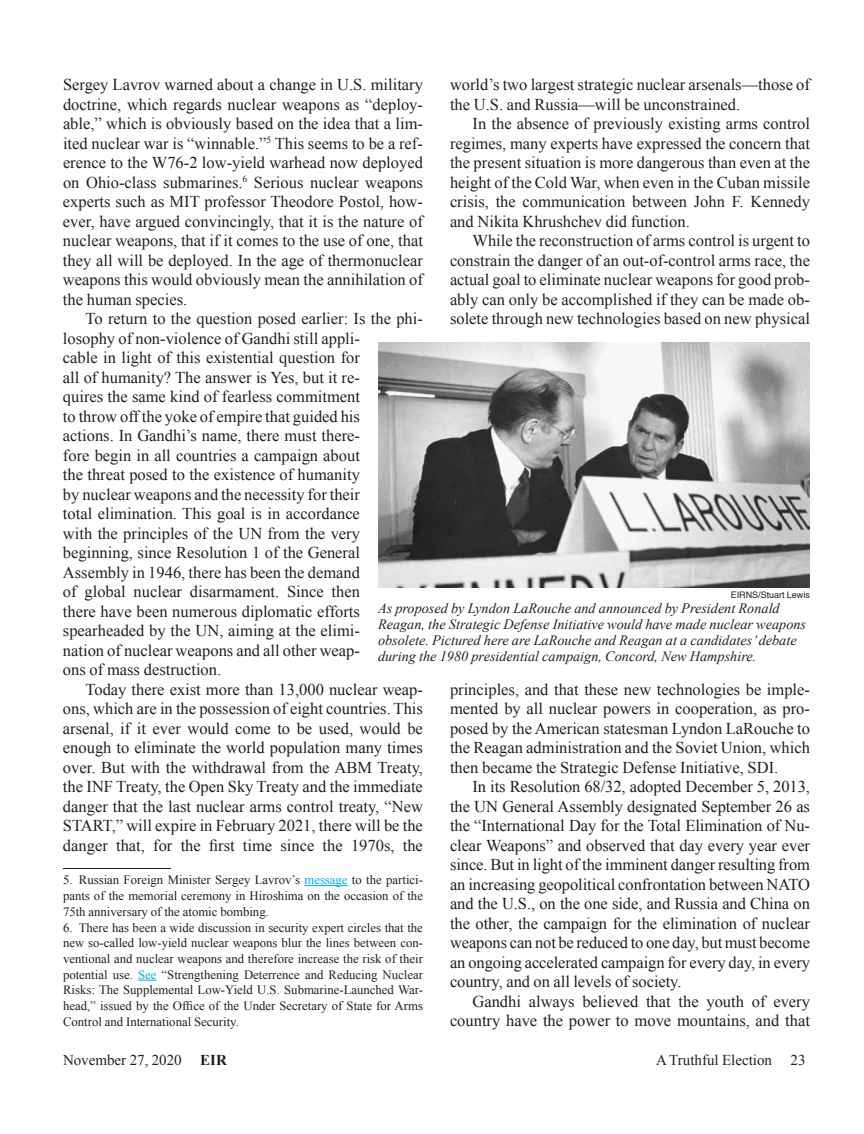
<style>
.page{position:relative;width:864px;height:1134px;background:#fff}
.page>*{position:absolute;margin:0;border:0;box-sizing:border-box;transform-origin:0 0}
.t1{font:16.5px/19.5px "Times New Roman";color:#231f20;text-align:justify}
.t2{font:15px "Times New Roman";color:#231f20}
.t3{font:italic 14.25px/15.8px "Times New Roman";color:#231f20}
.t4{font:12.75px/15.8px "Times New Roman";color:#231f20;text-align:justify}
.t5{font:9px "Helvetica";color:#231f20}
.s1{color:#00aeef}
.s2{font-weight:700}
</style>
<div class="page">
<hr style="left:63px;top:868px;width:108px;height:1px;background:#231f20">
<hr style="left:304px;top:885px;width:44px;height:1px;background:#00aeef">
<svg style="left:138px;top:980px;width:19px;height:1px"></svg>
<img style="left:378px;top:342px;width:432px;height:245px">
<p class="t1" style="left:63px;top:74px;width:362px">Sergey Lavrov warned about a change in U.S. military doctrine, which regards nuclear weapons as “deploy&shy;able,” which is obviously based on the idea that a lim&shy;ited nuclear war is “winnable.”<sup>5</sup> This seems to be a ref&shy;erence to the W76-2 low-yield warhead now deployed on Ohio-class submarines.<sup>6</sup> Serious nuclear weapons experts such as MIT professor Theodore Postol, how&shy;ever, have argued convincingly, that it is the nature of nuclear weapons, that if it comes to the use of one, that they all will be deployed. In the age of thermonuclear weapons this would obviously mean the annihilation of the human species.</p>
<p class="t1" style="left:63px;top:308px;width:361px;text-align:left;text-indent:23px">To return to the question posed earlier: Is the phi&shy;losophy of non-violence of Gandhi still appli-<br>cable in light of this existential question for<br>all of humanity? The answer is Yes, but it re-<br>quires the same kind of fearless commitment<br>to throw off the yoke of empire that guided his<br>actions. In Gandhi’s name, there must there-<br>fore begin in all countries a campaign about<br>the threat posed to the existence of humanity<br>by nuclear weapons and the necessity for their<br>total elimination. This goal is in accordance<br>with the principles of the UN from the very beginning, since Resolution 1 of the General Assembly in 1946, there has been the demand<br>of global nuclear disarmament. Since then<br>there have been numerous diplomatic efforts spearheaded by the UN, aiming at the elimi-<br>nation of nuclear weapons and all other weap-<br>ons of mass destruction.</p>
<p class="t1" style="left:63px;top:679px;width:362px;text-indent:23px">Today there exist more than 13,000 nuclear weap&shy;ons, which are in the possession of eight countries. This arsenal, if it ever would come to be used, would be enough to eliminate the world population many times over. But with the withdrawal from the ABM Treaty, the INF Treaty, the Open Sky Treaty and the immediate danger that the last nuclear arms control treaty, “New START,” will expire in February 2021, there will be the danger that, for the first time since the 1970s, the</p>
<p class="t4" style="left:63px;top:872px;width:362px">5. Russian Foreign Minister Sergey Lavrov’s <span class="s1">message</span> to the partici&shy;pants of the memorial ceremony in Hiroshima on the occasion of the 75th anniversary of the atomic bombing.</p>
<p class="t4" style="left:63px;top:919px;width:362px">6. There has been a wide discussion in security expert circles that the new so-called low-yield nuclear weapons blur the lines between con&shy;ventional and nuclear weapons and therefore increase the risk of their potential use. <span class="s1">See</span> “Strengthening Deterrence and Reducing Nuclear Risks: The Supplemental Low-Yield U.S. Submarine-Launched War&shy;head,” issued by the Office of the Under Secretary of State for Arms Control and International Security.</p>
<p class="t1" style="left:450px;top:74px;width:361px">world’s two largest strategic nuclear arsenals—those of the U.S. and Russia—will be unconstrained.</p>
<p class="t1" style="left:450px;top:113px;width:362px;text-indent:23px">In the absence of previously existing arms control regimes, many experts have expressed the concern that the present situation is more dangerous than even at the height of the Cold War, when even in the Cuban missile crisis, the communication between John F. Kennedy and Nikita Khrushchev did function.</p>
<p class="t1" style="left:450px;top:230px;width:362px;text-indent:23px">While the reconstruction of arms control is urgent to constrain the danger of an out-of-control arms race, the actual goal to eliminate nuclear weapons for good prob&shy;ably can only be accomplished if they can be made ob&shy;solete through new technologies based on new physical</p>
<p class="t5" style="left:731px;top:588px;width:81px">EIRNS/Stuart Lewis</p>
<p class="t3" style="left:378px;top:600px;width:430px">As proposed by Lyndon LaRouche and announced by President Ronald Reagan, the Strategic Defense Initiative would have made nuclear weapons obsolete. Pictured here are LaRouche and Reagan at a candidates’ debate during the 1980 presidential campaign, Concord, New Hampshire.</p>
<p class="t1" style="left:450px;top:679px;width:362px">principles, and that these new technologies be imple&shy;mented by all nuclear powers in cooperation, as pro&shy;posed by the American statesman Lyndon LaRouche to the Reagan administration and the Soviet Union, which then became the Strategic Defense Initiative, SDI.</p>
<p class="t1" style="left:450px;top:777px;width:362px;text-indent:23px">In its Resolution 68/32, adopted December 5, 2013, the UN General Assembly designated September 26 as the “International Day for the Total Elimination of Nu&shy;clear Weapons” and observed that day every year ever since. But in light of the imminent danger resulting from an increasing geopolitical confrontation between NATO and the U.S., on the one side, and Russia and China on the other, the campaign for the elimination of nuclear weapons can not be reduced to one day, but must become an ongoing accelerated campaign for every day, in every country, and on all levels of society.</p>
<p class="t1" style="left:450px;top:991px;width:361px;text-align:right">Gandhi always believed that the youth of every country have the power to move mountains, and that</p>
<p class="t2" style="left:63px;top:1050px;width:165px">November 27, 2020 <span class="s2">EIR</span></p>
<p class="t2" style="left:656px;top:1050px;width:151px">A Truthful Election 23</p>
</div>
